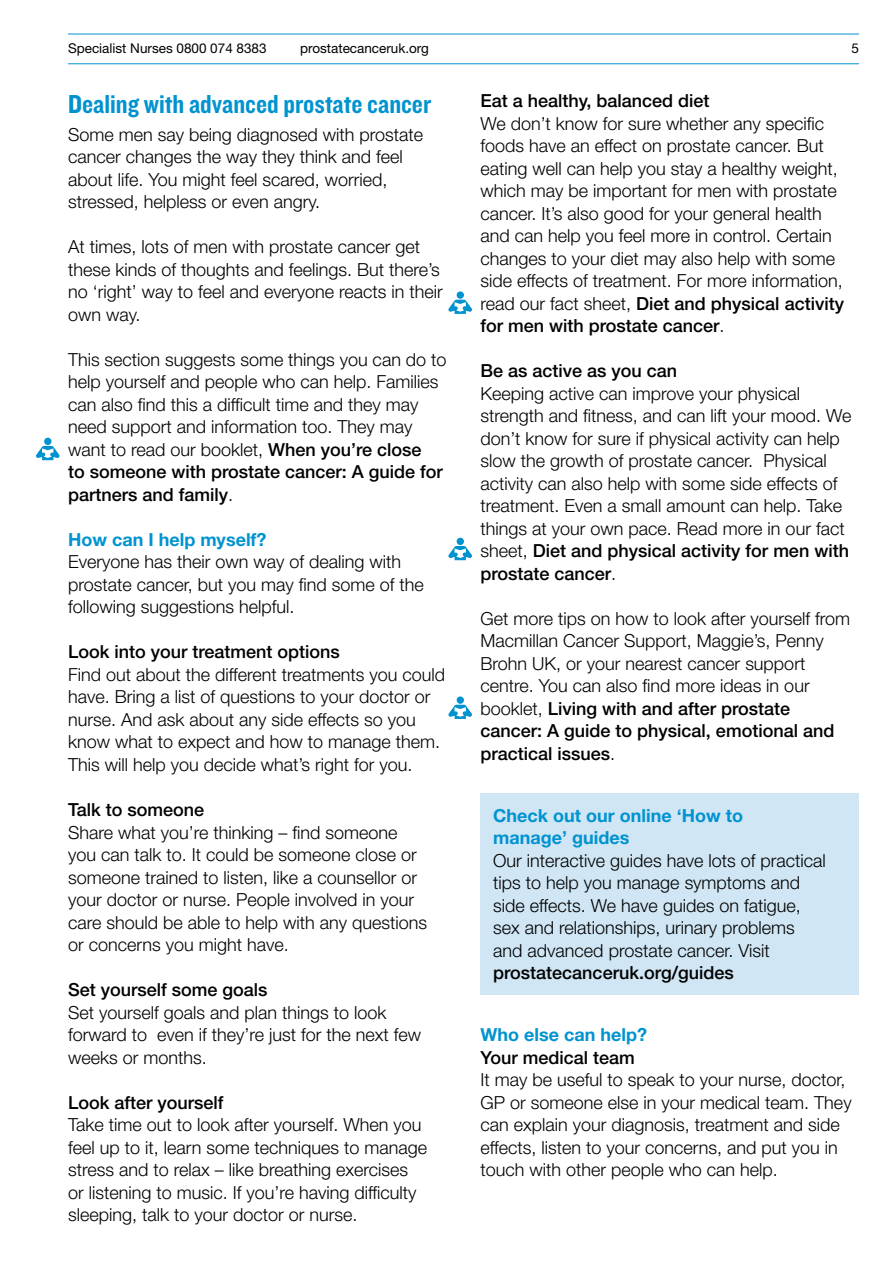
<style>
.page{position:relative;width:893px;height:1263px;background:#fff}
.page>*{position:absolute;margin:0;border:0;box-sizing:border-box;transform-origin:0 0}
.t1{font:27px "Knockout 50 Welterweight";color:#0093d0}
.t2{font:300 18px/22.5px "Helvetica Neue LT Std";color:#000}
.t3{font:500 18px "Helvetica Neue LT Std";color:#000}
.t4{font:700 18px/22.5px "Helvetica Neue LT Std";color:#0093d0}
.t5{font:13.5px "Helvetica Neue LT Std";color:#000}
.s1{font-weight:500}
</style>
<div class="page">
<hr style="left:68px;top:34px;width:791px;height:1px;background:#0093d0">
<hr style="left:68px;top:63px;width:791px;height:1px;background:#0093d0">
<div style="left:44px;top:438px;width:7px;height:7px;background:#0093d0;border-radius:50%"></div>
<svg style="left:36px;top:446px;width:24px;height:14px"></svg>
<div style="left:480px;top:793px;width:379px;height:202px;background:#d0e6f4"></div>
<div style="left:457px;top:291px;width:7px;height:8px;background:#0093d0;border-radius:50%"></div>
<svg style="left:448px;top:300px;width:24px;height:14px"></svg>
<div style="left:457px;top:538px;width:7px;height:7px;background:#0093d0;border-radius:50%"></div>
<svg style="left:448px;top:546px;width:24px;height:14px"></svg>
<div style="left:457px;top:696px;width:7px;height:8px;background:#0093d0;border-radius:50%"></div>
<svg style="left:448px;top:705px;width:24px;height:14px"></svg>
<p class="t5" style="left:68px;top:40px;width:200px">Specialist Nurses 0800 074 8383</p>
<p class="t5" style="left:300px;top:40px;width:130px">prostatecanceruk.org</p>
<p class="t5" style="left:851px;top:40px;width:9px">5</p>
<h1 class="t1" style="left:68px;top:86px;width:365px">Dealing with advanced prostate cancer</h1>
<p class="t2" style="left:68px;top:123px;width:357px">Some men say being diagnosed with prostate cancer changes the way they think and feel about life. You might feel scared, worried, stressed, helpless or even angry.</p>
<p class="t2" style="left:68px;top:235px;width:376px">At times, lots of men with prostate cancer get these kinds of thoughts and feelings. But there’s no ‘right’ way to feel and everyone reacts in their own way.</p>
<p class="t2" style="left:68px;top:348px;width:380px">This section suggests some things you can do to help yourself and people who can help. Families can also find this a difficult time and they may need support and information too. They may want to read our booklet, <span class="s1">When you’re close<br>to someone with prostate cancer: A guide for partners and family</span>.</p>
<p class="t4" style="left:68px;top:528px;width:200px">How can I help myself?</p>
<p class="t2" style="left:68px;top:550px;width:357px">Everyone has their own way of dealing with prostate cancer, but you may find some of the following suggestions helpful.</p>
<p class="t3" style="left:68px;top:641px;width:273px">Look into your treatment options</p>
<p class="t2" style="left:68px;top:663px;width:379px">Find out about the different treatments you could have. Bring a list of questions to your doctor or nurse. And ask about any side effects so you know what to expect and how to manage them.<br>This will help you decide what’s right for you.</p>
<p class="t3" style="left:68px;top:799px;width:138px">Talk to someone</p>
<p class="t2" style="left:68px;top:820px;width:361px">Share what you’re thinking – find someone you can talk to. It could be someone close or someone trained to listen, like a counsellor or your doctor or nurse. People involved in your care should be able to help with any questions or concerns you might have.</p>
<p class="t3" style="left:68px;top:979px;width:201px">Set yourself some goals</p>
<p class="t2" style="left:68px;top:1000px;width:355px">Set yourself goals and plan things to look forward to even if they’re just for the next few weeks or months.</p>
<p class="t3" style="left:68px;top:1091px;width:157px">Look after yourself</p>
<p class="t2" style="left:68px;top:1113px;width:361px">Take time out to look after yourself. When you feel up to it, learn some techniques to manage stress and to relax – like breathing exercises or listening to music. If you’re having difficulty sleeping, talk to your doctor or nurse.</p>
<p class="t3" style="left:480px;top:90px;width:231px">Eat a healthy, balanced diet</p>
<p class="t2" style="left:480px;top:112px;width:365px">We don’t know for sure whether any specific foods have an effect on prostate cancer. But eating well can help you stay a healthy weight, which may be important for men with prostate cancer. It’s also good for your general health and can help you feel more in control. Certain changes to your diet may also help with some side effects of treatment. For more information, read our fact sheet, <span class="s1">Diet and physical activity for men with prostate cancer</span>.</p>
<p class="t3" style="left:480px;top:360px;width:198px">Be as active as you can</p>
<p class="t2" style="left:480px;top:382px;width:373px">Keeping active can improve your physical strength and fitness, and can lift your mood. We don’t know for sure if physical activity can help slow the growth of prostate cancer. Physical activity can also help with some side effects of treatment. Even a small amount can help. Take things at your own pace. Read more in our fact sheet, <span class="s1">Diet and physical activity for men with prostate cancer</span>.</p>
<p class="t2" style="left:480px;top:607px;width:371px">Get more tips on how to look after yourself from Macmillan Cancer Support, Maggie’s, Penny Brohn UK, or your nearest cancer support centre. You can also find more ideas in our booklet, <span class="s1">Living with and after prostate cancer: A guide to physical, emotional and practical issues</span>.</p>
<p class="t4" style="left:493px;top:803px;width:252px">Check out our online ‘How to manage’ guides</p>
<p class="t2" style="left:493px;top:848px;width:334px">Our interactive guides have lots of practical tips to help you manage symptoms and side effects. We have guides on fatigue, sex and relationships, urinary problems and advanced prostate cancer. Visit</p>
<p class="t3" style="left:493px;top:962px;width:242px">prostatecanceruk.org/guides</p>
<p class="t4" style="left:480px;top:1023px;width:168px">Who else can help?</p>
<p class="t3" style="left:480px;top:1046px;width:156px">Your medical team</p>
<p class="t2" style="left:480px;top:1068px;width:373px">It may be useful to speak to your nurse, doctor, GP or someone else in your medical team. They can explain your diagnosis, treatment and side effects, listen to your concerns, and put you in touch with other people who can help.</p>
</div>
